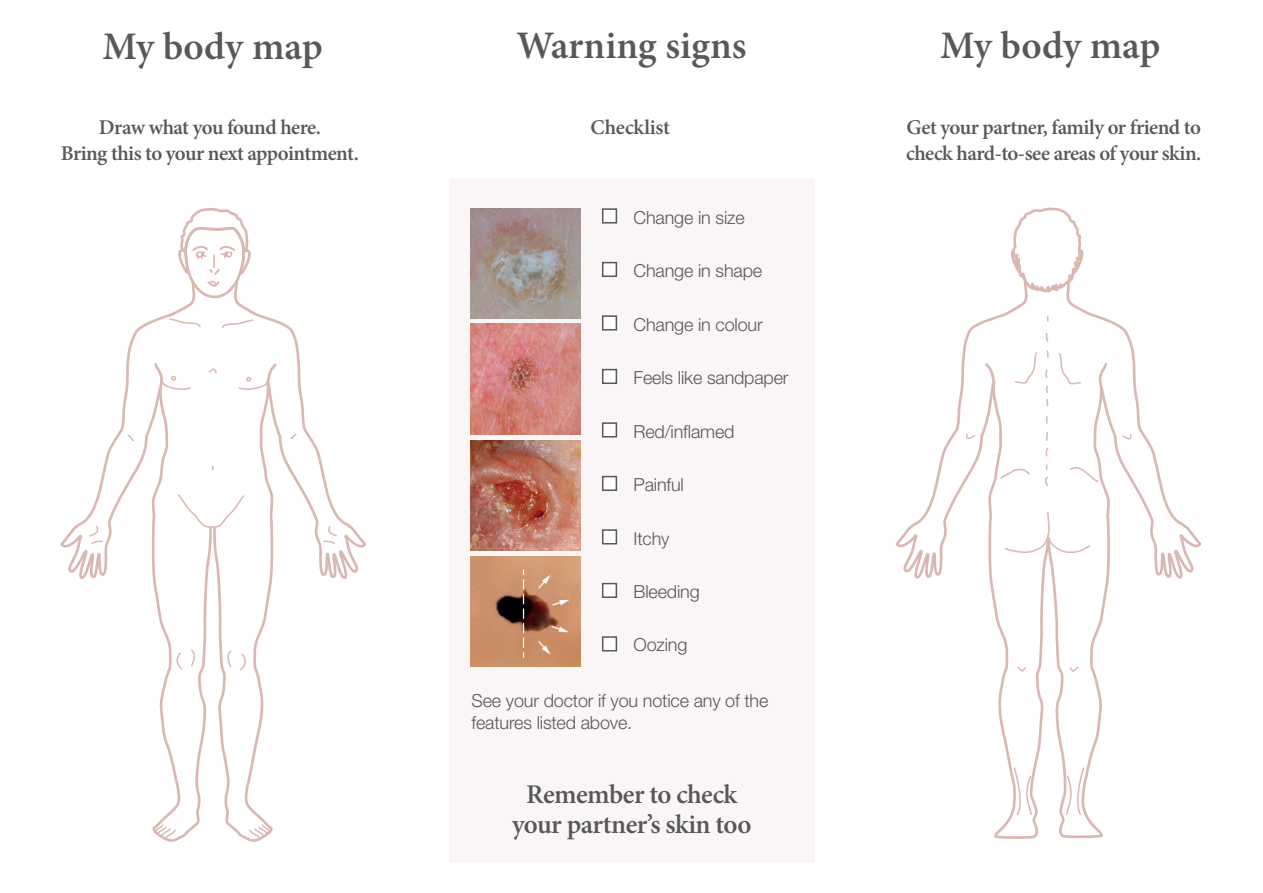
<style>
.page{position:relative;width:1263px;height:893px;background:#fff}
.page>*{position:absolute;margin:0;border:0;box-sizing:border-box;transform-origin:0 0}
.t1{font:600 39px "Minion Pro";color:#57585a}
.t2{font:600 27px/30px "Minion Pro";letter-spacing:-.025em;color:#57585a;text-align:center}
.t3{font:600 21px/25.2px "Minion Pro";letter-spacing:-.025em;color:#57585a;text-align:center}
.t4{font:300 18px/21.6px "Helvetica Neue LT Std";letter-spacing:-.01em;color:#57585a}
</style>
<div class="page">
<svg style="left:60px;top:208px;width:306px;height:634px"></svg>
<svg style="left:990px;top:582px;width:119px;height:257px"></svg>
<svg style="left:1016px;top:665px;width:11px;height:8px"></svg>
<svg style="left:895px;top:207px;width:307px;height:375px"></svg>
<div style="left:449px;top:179px;width:365px;height:684px;background:#faf6f5"></div>
<div style="left:602px;top:208px;width:15px;height:16px;background:#fff;border:2px solid #57585a"></div>
<div style="left:602px;top:262px;width:15px;height:15px;background:#fff;border:2px solid #57585a"></div>
<div style="left:602px;top:315px;width:15px;height:15px;background:#fff;border:2px solid #57585a"></div>
<div style="left:602px;top:369px;width:15px;height:15px;background:#fff;border:2px solid #57585a"></div>
<div style="left:602px;top:422px;width:15px;height:15px;background:#fff;border:2px solid #57585a"></div>
<div style="left:602px;top:476px;width:15px;height:15px;background:#fff;border:2px solid #57585a"></div>
<div style="left:602px;top:529px;width:15px;height:15px;background:#fff;border:2px solid #57585a"></div>
<div style="left:602px;top:583px;width:15px;height:15px;background:#fff;border:2px solid #57585a"></div>
<div style="left:602px;top:636px;width:15px;height:15px;background:#fff;border:2px solid #57585a"></div>
<img style="left:470px;top:208px;width:111px;height:110px">
<img style="left:470px;top:324px;width:111px;height:110px">
<img style="left:470px;top:556px;width:111px;height:110px">
<img style="left:470px;top:440px;width:111px;height:111px">
<p class="t1" style="left:103px;top:19px;width:222px">My body map</p>
<p class="t3" style="left:61px;top:115px;width:299px">Draw what you found here.<br>Bring this to your next appointment.</p>
<p class="t1" style="left:516px;top:19px;width:232px">Warning signs</p>
<p class="t3" style="left:591px;top:115px;width:81px">Checklist</p>
<p class="t4" style="left:634px;top:206px;width:113px">Change in size</p>
<p class="t4" style="left:634px;top:259px;width:130px">Change in shape</p>
<p class="t4" style="left:634px;top:313px;width:131px">Change in colour</p>
<p class="t4" style="left:634px;top:366px;width:156px">Feels like sandpaper</p>
<p class="t4" style="left:634px;top:420px;width:102px">Red/inflamed</p>
<p class="t4" style="left:634px;top:473px;width:52px">Painful</p>
<p class="t4" style="left:634px;top:527px;width:37px">Itchy</p>
<p class="t4" style="left:634px;top:580px;width:68px">Bleeding</p>
<p class="t4" style="left:634px;top:634px;width:55px">Oozing</p>
<p class="t4" style="left:472px;top:689px;width:298px">See your doctor if you notice any of the features listed above.</p>
<p class="t2" style="left:512px;top:779px;width:241px">Remember to check your partner’s skin too</p>
<p class="t1" style="left:940px;top:19px;width:222px">My body map</p>
<p class="t3" style="left:906px;top:115px;width:297px;text-align:left">Get your partner, family or friend to check hard-to-see areas of your skin.</p>
</div>
